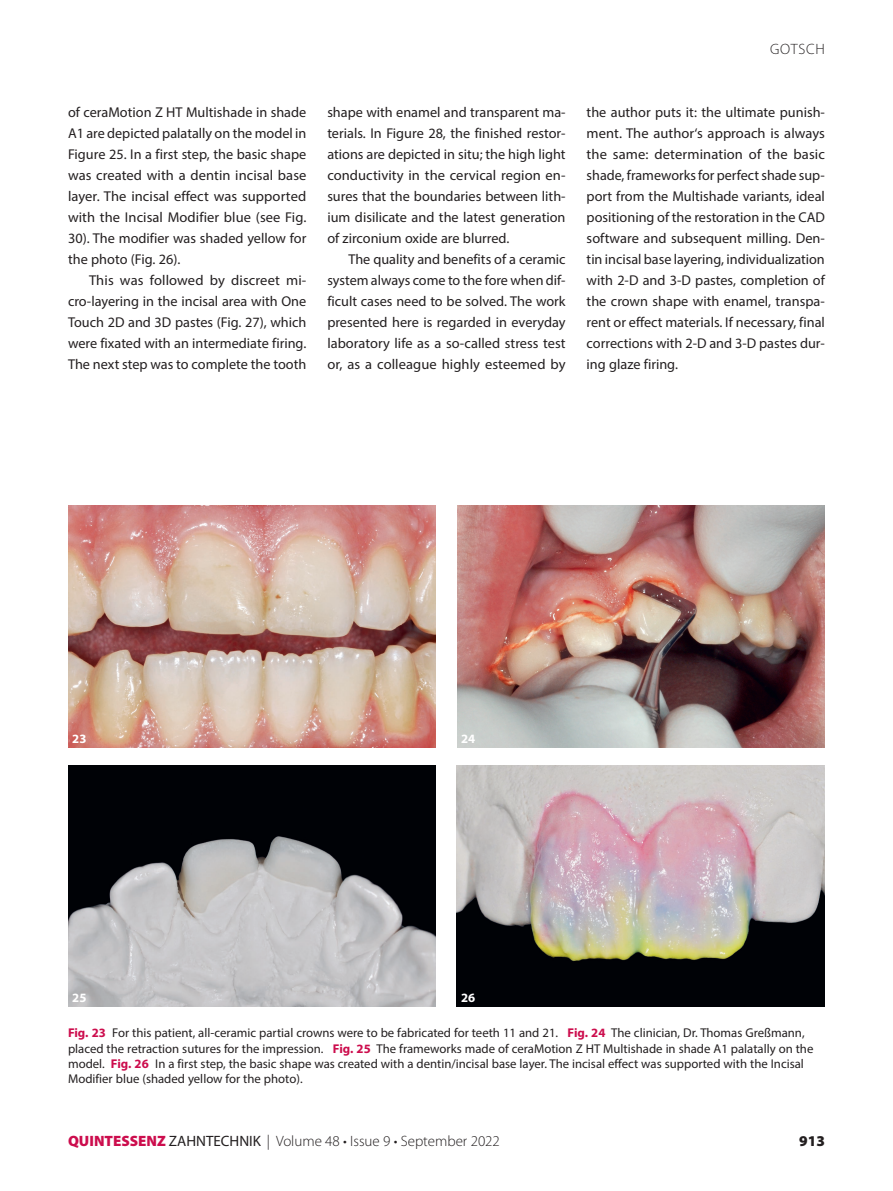
<style>
.page{position:relative;width:893px;height:1191px;background:#fff}
.page>*{position:absolute;margin:0;border:0;box-sizing:border-box;transform-origin:0 0}
.t1{font:300 15px "Myriad Pro";color:#231f20}
.t2{font:900 15px "Myriad Pro";color:#231f20}
.t3{font:14.25px/21px "Myriad Pro";color:#231f20;text-align:justify}
.t4{font:12.75px/15.3px "Myriad Pro";color:#231f20}
.t5{font:700 12.75px "Myriad Pro";color:#fff}
.s1{font-weight:700;color:#cc0d4d}
.s2{font-weight:900;color:#cc0d4d}
.s3{font-weight:400}
</style>
<div class="page">
<img style="left:68px;top:505px;width:368px;height:242px">
<img style="left:68px;top:765px;width:368px;height:242px">
<img style="left:457px;top:505px;width:368px;height:242px">
<img style="left:457px;top:765px;width:368px;height:242px">
<p class="t3" style="left:68px;top:101px;width:240px">of ceraMotion Z HT Multishade in shade A1 are depicted palatally on the model in Figure 25. In a first step, the basic shape was created with a dentin incisal base layer. The incisal effect was supported with the Incisal Modifier blue (see Fig.<br>30). The modifier was shaded yellow for the photo (Fig. 26).</p>
<p class="t3" style="left:68px;top:269px;width:240px;text-indent:21px">This was followed by discreet mi&shy;cro-layering in the incisal area with One Touch 2D and 3D pastes (Fig. 27), which were fixated with an intermediate firing.<br>The next step was to complete the tooth</p>
<p class="t3" style="left:327px;top:102px;width:240px">shape with enamel and transparent ma&shy;terials. In Figure 28, the finished restor&shy;ations are depicted in situ; the high light conductivity in the cervical region en&shy;sures that the boundaries between lith&shy;ium disilicate and the latest generation of zirconium oxide are blurred.</p>
<p class="t3" style="left:327px;top:248px;width:240px;text-indent:21px">The quality and benefits of a ceramic system always come to the fore when dif&shy;ficult cases need to be solved. The work presented here is regarded in everyday laboratory life as a so-called stress test or, as a colleague highly esteemed by</p>
<p class="t1" style="left:770px;top:41px;width:20px">Gotsch</p>
<p class="t3" style="left:587px;top:101px;width:240px">the author puts it: the ultimate punish&shy;ment. The author‘s approach is always the same: determination of the basic shade, frameworks for perfect shade sup&shy;port from the Multishade variants, ideal positioning of the restoration in the CAD software and subsequent milling. Den&shy;tin incisal base layering, individualization with 2-D and 3-D pastes, completion of the crown shape with enamel, transpa&shy;rent or effect materials. If necessary, final corrections with 2-D and 3-D pastes dur&shy;ing glaze firing.</p>
<p class="t5" style="left:72px;top:730px;width:16px">23</p>
<p class="t5" style="left:461px;top:730px;width:16px">24</p>
<p class="t5" style="left:72px;top:989px;width:16px">25</p>
<p class="t5" style="left:461px;top:989px;width:16px">26</p>
<p class="t4" style="left:68px;top:1025px;width:747px"><span class="s1">Fig. 23</span> For this patient, all-ceramic partial crowns were to be fabricated for teeth 11 and 21. <span class="s1">Fig. 24</span> The clinician, Dr. Thomas Greßmann, placed the retraction sutures for the impression. <span class="s1">Fig. 25</span> The frameworks made of ceraMotion Z HT Multishade in shade A1 palatally on the model. <span class="s1">Fig. 26</span> In a first step, the basic shape was created with a dentin/incisal base layer. The incisal effect was supported with the Incisal Modifier blue (shaded yellow for the photo).</p>
<p class="t1" style="left:68px;top:1133px;width:433px"><span class="s2">QUINTESSENZ</span> <span class="s3">ZAHNTECHNIK</span> | Volume 48 • Issue 9 • September 2022</p>
<p class="t2" style="left:799px;top:1132px;width:27px">913</p>
</div>
